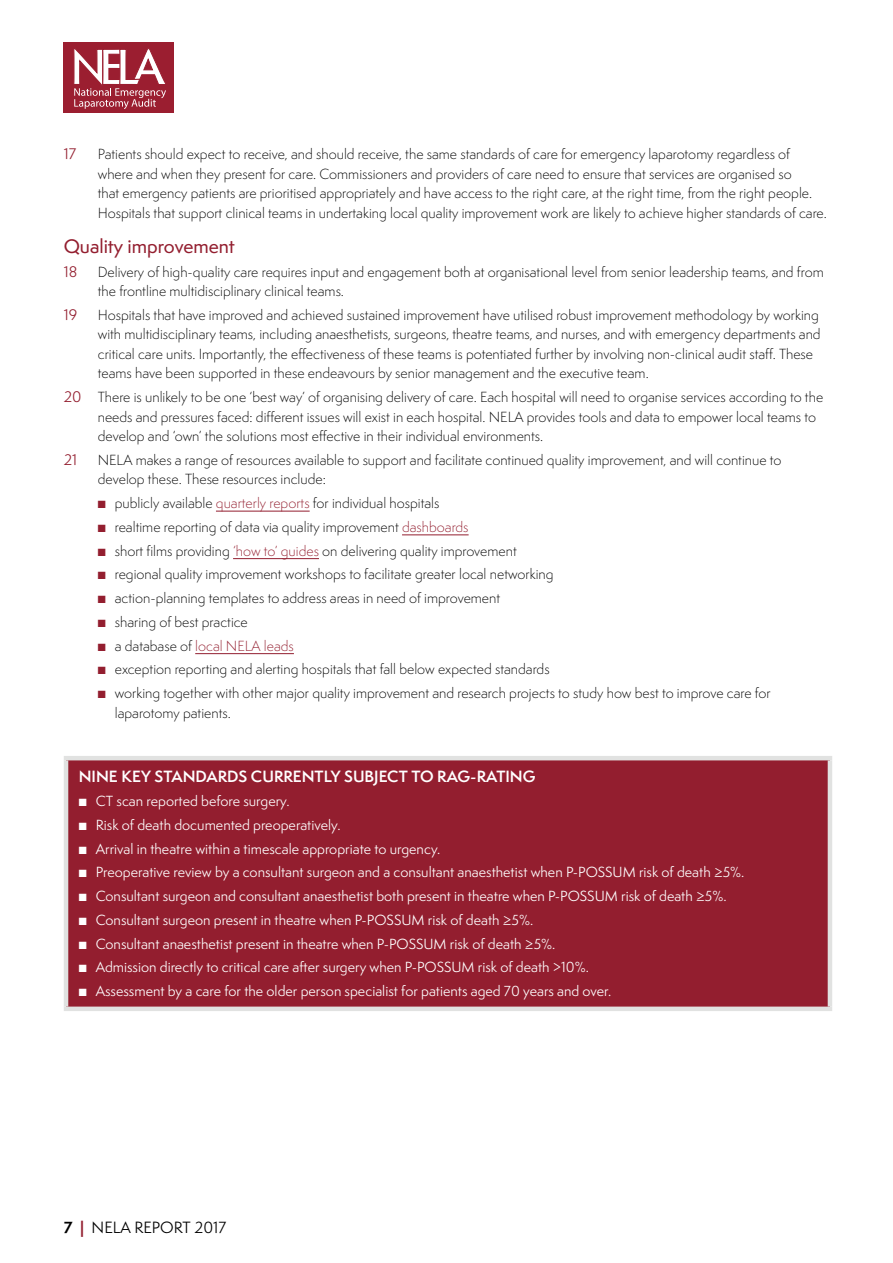
<style>
.page{position:relative;width:893px;height:1263px;background:#fff}
.page>*{position:absolute;margin:0;border:0;box-sizing:border-box;transform-origin:0 0}
.t1{font:500 18px "Semplicita Pro";color:#931e2f}
.t2{font:600 15px "Semplicita Pro";color:#fff}
.t3{font:15px "Semplicita Pro";color:#000}
.t4{font:14.25px "Semplicita Pro";color:#931e2f}
.t5{font:300 13.5px/19.5px "Semplicita Pro";color:#000}
.t6{font:13.5px "Semplicita Pro";color:#fff}
.t7{font:300 13.5px "Semplicita Pro";color:#931e2f}
.s1{font-weight:400;font-size:14.25px;color:#931e2f}
.s2{color:#931e2f}
.s3{color:#000}
.s4{font-weight:700}
.s5{font-weight:700;color:#931e2f}
</style>
<div class="page">
<div style="left:64px;top:43px;width:110px;height:70px;background:#9b1e30"></div>
<svg style="left:74px;top:48px;width:92px;height:61px"></svg>
<hr style="left:216px;top:511px;width:94px;height:1px;background:#931e2f">
<hr style="left:402px;top:535px;width:67px;height:1px;background:#931e2f">
<hr style="left:233px;top:558px;width:86px;height:1px;background:#931e2f">
<hr style="left:195px;top:653px;width:99px;height:1px;background:#931e2f">
<div style="left:66px;top:758px;width:764px;height:251px;background:#931e2f"></div>
<hr style="left:64px;top:756px;width:768px;height:4px;background:#e1e2e1">
<hr style="left:64px;top:760px;width:4px;height:246px;background:#e1e2e1">
<hr style="left:828px;top:760px;width:4px;height:246px;background:#e1e2e1">
<div style="left:64px;top:1006px;width:768px;height:5px;background:#e1e2e1"></div>
<p class="t4" style="left:64px;top:144px;width:14px">17</p>
<p class="t5" style="left:98px;top:144px;width:731px">Patients should expect to receive, and should receive, the same standards of care for emergency laparotomy regardless of where and when they present for care. Commissioners and providers of care need to ensure that services are organised so<br>that emergency patients are prioritised appropriately and have access to the right care, at the right time, from the right people.<br>Hospitals that support clinical teams in undertaking local quality improvement work are likely to achieve higher standards of care.</p>
<h1 class="t1" style="left:64px;top:233px;width:172px">Quality improvement</h1>
<p class="t4" style="left:64px;top:261px;width:15px">18</p>
<p class="t5" style="left:98px;top:262px;width:727px">Delivery of high-quality care requires input and engagement both at organisational level from senior leadership teams, and from the frontline multidisciplinary clinical teams.</p>
<p class="t4" style="left:64px;top:304px;width:15px">19</p>
<p class="t5" style="left:98px;top:305px;width:724px">Hospitals that have improved and achieved sustained improvement have utilised robust improvement methodology by working with multidisciplinary teams, including anaesthetists, surgeons, theatre teams, and nurses, and with emergency departments and critical care units. Importantly, the effectiveness of these teams is potentiated further by involving non-clinical audit staff. These teams have been supported in these endeavours by senior management and the executive team.</p>
<p class="t5" style="left:98px;top:387px;width:727px;text-indent:-34px"><span class="s1">20</span> There is unlikely to be one ‘best way’ of organising delivery of care. Each hospital will need to organise services according to the needs and pressures faced: different issues will exist in each hospital. NELA provides tools and data to empower local teams to develop and ‘own’ the solutions most effective in their individual environments.</p>
<p class="t4" style="left:64px;top:449px;width:15px">21</p>
<p class="t5" style="left:98px;top:450px;width:685px">NELA makes a range of resources available to support and facilitate continued quality improvement, and will continue to develop these. These resources include:</p>
<p class="t5" style="left:98px;top:493px;width:343px"><span class="s2">■</span> publicly available <span class="s2">quarterly reports</span> for individual hospitals</p>
<p class="t5" style="left:98px;top:517px;width:372px"><span class="s2">■</span> realtime reporting of data via quality improvement <span class="s2">dashboards</span></p>
<p class="t5" style="left:98px;top:541px;width:420px"><span class="s2">■</span> short films providing <span class="s2">‘how to’ guides</span> on delivering quality improvement</p>
<p class="t5" style="left:98px;top:565px;width:457px"><span class="s2">■</span> regional quality improvement workshops to facilitate greater local networking</p>
<p class="t5" style="left:98px;top:588px;width:404px"><span class="s2">■</span> action-planning templates to address areas in need of improvement</p>
<p class="t5" style="left:98px;top:612px;width:152px"><span class="s2">■</span> sharing of best practice</p>
<p class="t7" style="left:98px;top:636px;width:198px">■ <span class="s3">a database of</span> local NELA leads</p>
<p class="t5" style="left:98px;top:660px;width:453px"><span class="s2">■</span> exception reporting and alerting hospitals that fall below expected standards</p>
<p class="t5" style="left:115px;top:683px;width:657px;text-indent:-17px"><span class="s2">■</span> working together with other major quality improvement and research projects to study how best to improve care for laparotomy patients.</p>
<p class="t2" style="left:79px;top:766px;width:458px">NINE KEY STANDARDS CURRENTLY SUBJECT TO RAG-RATING</p>
<p class="t6" style="left:79px;top:791px;width:212px">■ CT scan reported before surgery.</p>
<p class="t6" style="left:79px;top:815px;width:263px">■ Risk of death documented preoperatively.</p>
<p class="t6" style="left:79px;top:839px;width:363px">■ Arrival in theatre within a timescale appropriate to urgency.</p>
<p class="t6" style="left:79px;top:863px;width:667px">■ Preoperative review by a consultant surgeon and a consultant anaesthetist when P-POSSUM risk of death ≥5%.</p>
<p class="t6" style="left:79px;top:886px;width:649px">■ Consultant surgeon and consultant anaesthetist both present in theatre when P-POSSUM risk of death ≥5%.</p>
<p class="t6" style="left:79px;top:910px;width:456px">■ Consultant surgeon present in theatre when P-POSSUM risk of death ≥5%.</p>
<p class="t6" style="left:79px;top:934px;width:478px">■ Consultant anaesthetist present in theatre when P-POSSUM risk of death ≥5%.</p>
<p class="t6" style="left:79px;top:958px;width:512px">■ Admission directly to critical care after surgery when P-POSSUM risk of death &gt;10%.</p>
<p class="t6" style="left:79px;top:981px;width:534px">■ Assessment by a care for the older person specialist for patients aged 70 years and over.</p>
<p class="t3" style="left:64px;top:1216px;width:164px"><span class="s4">7</span> <span class="s5">|</span> NELA REPORT 2017</p>
</div>
